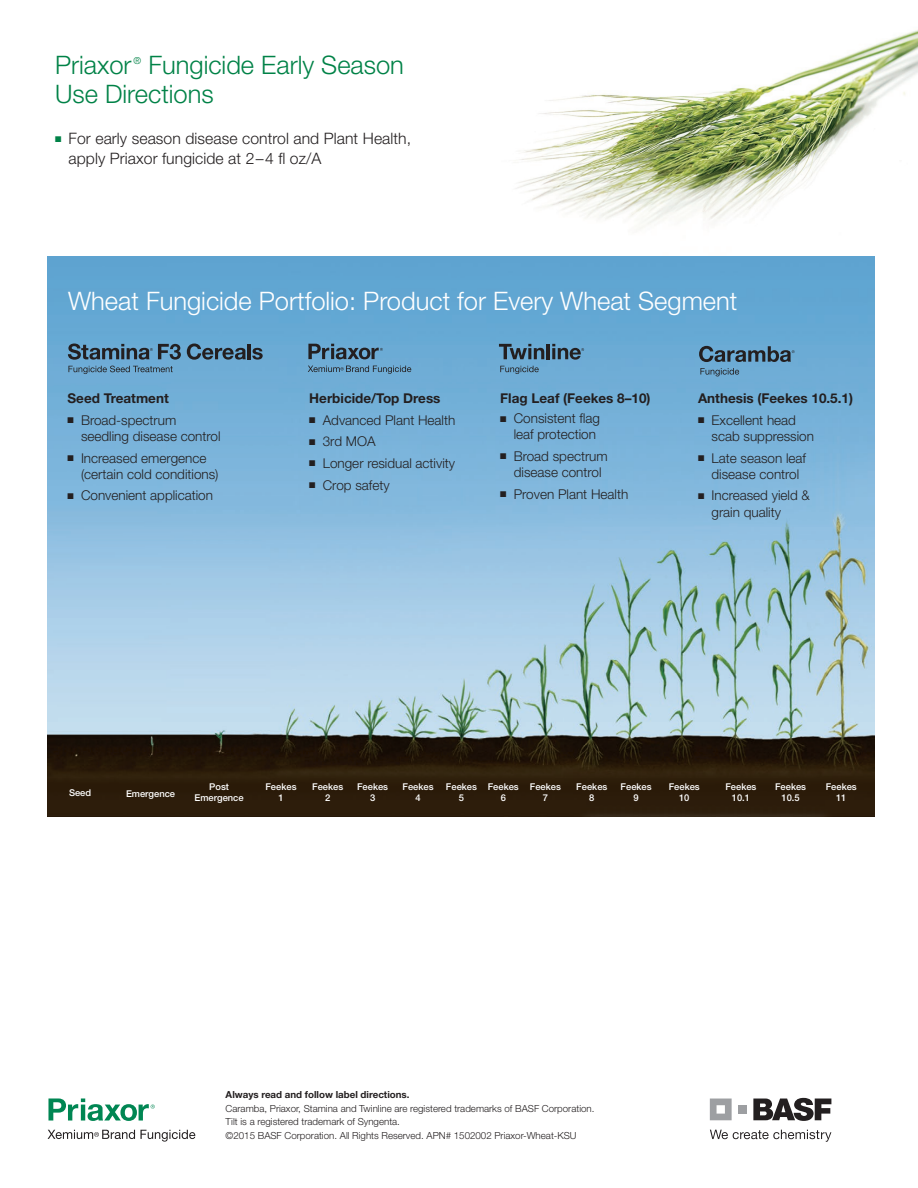
<style>
.page{position:relative;width:918px;height:1188px;background:#fff}
.page>*{position:absolute;margin:0;border:0;box-sizing:border-box;transform-origin:0 0}
.t1{font:300 25.5px "Helvetica Neue";color:#fff}
.t2{font:300 25.5px/29.2px "Helvetica Neue";color:#008247}
.t3{font:300 15.75px/20.2px "Helvetica Neue";letter-spacing:.005em;color:#231f20}
.t4{font:300 13.5px/16.2px "Helvetica Neue";color:#231f20}
.t5{font:700 13.5px "Helvetica Neue";color:#231f20}
.t6{font:300 9.75px/13.5px "Helvetica Neue";color:#231f20}
.t7{font:700 9.75px "Helvetica Neue";color:#231f20}
.t8{font:300 9.6px "Helvetica Neue";color:#008247}
.t9{font:500 9.3px/11.2px "Helvetica Neue";color:#fff;text-align:center}
.s1{color:#008247}
</style>
<div class="page">
<img style="left:516px;top:30px;width:402px;height:199px">
<svg style="left:48px;top:1130px;width:147px;height:11px"></svg>
<svg style="left:48px;top:1099px;width:107px;height:22px"></svg>
<img style="left:48px;top:256px;width:826px;height:560px">
<svg style="left:68px;top:366px;width:105px;height:8px"></svg>
<svg style="left:187px;top:344px;width:59px;height:16px"></svg>
<hr style="left:248px;top:344px;width:3px;height:15px;background:#231f20">
<svg style="left:252px;top:348px;width:10px;height:12px"></svg>
<svg style="left:68px;top:344px;width:113px;height:16px;background:#4c6f88"></svg>
<svg style="left:308px;top:366px;width:103px;height:8px"></svg>
<svg style="left:308px;top:344px;width:75px;height:15px"></svg>
<svg style="left:499px;top:344px;width:45px;height:15px"></svg>
<hr style="left:547px;top:344px;width:3px;height:15px;background:#231f20">
<svg style="left:500px;top:366px;width:39px;height:8px"></svg>
<svg style="left:552px;top:344px;width:32px;height:16px"></svg>
<svg style="left:700px;top:368px;width:39px;height:8px"></svg>
<svg style="left:699px;top:346px;width:96px;height:16px;background:#4d728b"></svg>
<svg style="left:710px;top:1099px;width:22px;height:21px"></svg>
<div style="left:738px;top:1105px;width:9px;height:9px;background:#9d9fa2"></div>
<svg style="left:753px;top:1098px;width:78px;height:23px"></svg>
<svg style="left:710px;top:1130px;width:121px;height:12px"></svg>
<h1 class="t2" style="left:55px;top:50px;width:350px;text-indent:93px">Fungicide Early Season<br>Use Directions</h1>
<p class="t3" style="left:69px;top:128px;width:344px;text-indent:-14px"><span class="s1">■</span> For early season disease control and Plant Health, apply Priaxor fungicide at 2–4 fl oz/A</p>
<h1 class="t2" style="left:55px;top:50px;width:78px">Priaxor</h1>
<p class="t8" style="left:134px;top:55px;width:9px">®</p>
<h1 class="t1" style="left:68px;top:285px;width:671px">Wheat Fungicide Portfolio: Product for Every Wheat Segment</h1>
<p class="t5" style="left:68px;top:390px;width:103px">Seed Treatment</p>
<p class="t4" style="left:81px;top:412px;width:141px;text-indent:-14px">■ Broad-spectrum seedling disease control</p>
<p class="t4" style="left:81px;top:449px;width:139px;text-indent:-14px">■ Increased emergence (certain cold conditions)</p>
<p class="t4" style="left:68px;top:487px;width:147px">■ Convenient application</p>
<p class="t5" style="left:309px;top:390px;width:133px">Herbicide/Top Dress</p>
<p class="t4" style="left:309px;top:412px;width:148px">■ Advanced Plant Health</p>
<p class="t4" style="left:309px;top:433px;width:68px">■ 3rd MOA</p>
<p class="t4" style="left:309px;top:455px;width:147px">■ Longer residual activity</p>
<p class="t4" style="left:309px;top:476px;width:82px">■ Crop safety</p>
<p class="t5" style="left:500px;top:390px;width:152px">Flag Leaf (Feekes 8–10)</p>
<p class="t4" style="left:500px;top:410px;width:101px;text-align:right">■ Consistent flag leaf protection</p>
<p class="t4" style="left:500px;top:448px;width:109px;text-align:center">■ Broad spectrum disease control</p>
<p class="t4" style="left:500px;top:486px;width:130px">■ Proven Plant Health</p>
<p class="t5" style="left:698px;top:390px;width:157px">Anthesis (Feekes 10.5.1)</p>
<p class="t4" style="left:712px;top:412px;width:104px;text-indent:-14px">■ Excellent head scab suppression</p>
<p class="t4" style="left:698px;top:449px;width:110px;text-align:center">■ Late season leaf disease control</p>
<p class="t4" style="left:712px;top:487px;width:100px;text-indent:-14px">■ Increased yield &amp; grain quality</p>
<p class="t9" style="left:69px;top:787px;width:24px">Seed</p>
<p class="t9" style="left:826px;top:781px;width:33px">Feekes<br>11</p>
<p class="t9" style="left:126px;top:788px;width:51px">Emergence</p>
<p class="t9" style="left:775px;top:781px;width:33px">Feekes<br>10.5</p>
<p class="t9" style="left:195px;top:781px;width:51px">Post<br>Emergence</p>
<p class="t9" style="left:265px;top:781px;width:33px">Feekes<br>1</p>
<p class="t9" style="left:312px;top:781px;width:33px">Feekes<br>2</p>
<p class="t9" style="left:357px;top:781px;width:33px">Feekes<br>3</p>
<p class="t9" style="left:402px;top:781px;width:33px">Feekes<br>4</p>
<p class="t9" style="left:446px;top:781px;width:33px">Feekes<br>5</p>
<p class="t9" style="left:488px;top:781px;width:33px">Feekes<br>6</p>
<p class="t9" style="left:530px;top:781px;width:33px">Feekes<br>7</p>
<p class="t9" style="left:576px;top:781px;width:33px">Feekes<br>8</p>
<p class="t9" style="left:621px;top:781px;width:33px">Feekes<br>9</p>
<p class="t9" style="left:669px;top:781px;width:33px">Feekes<br>10</p>
<p class="t9" style="left:725px;top:781px;width:33px">Feekes<br>10.1</p>
<p class="t7" style="left:226px;top:1089px;width:185px">Always read and follow label directions.</p>
<p class="t6" style="left:226px;top:1101px;width:370px">Caramba, Priaxor, Stamina and Twinline are registered trademarks of BASF Corporation.<br>Tilt is a registered trademark of Syngenta.<br>©2015 BASF Corporation. All Rights Reserved. APN# 1502002 Priaxor-Wheat-KSU</p>
</div>
